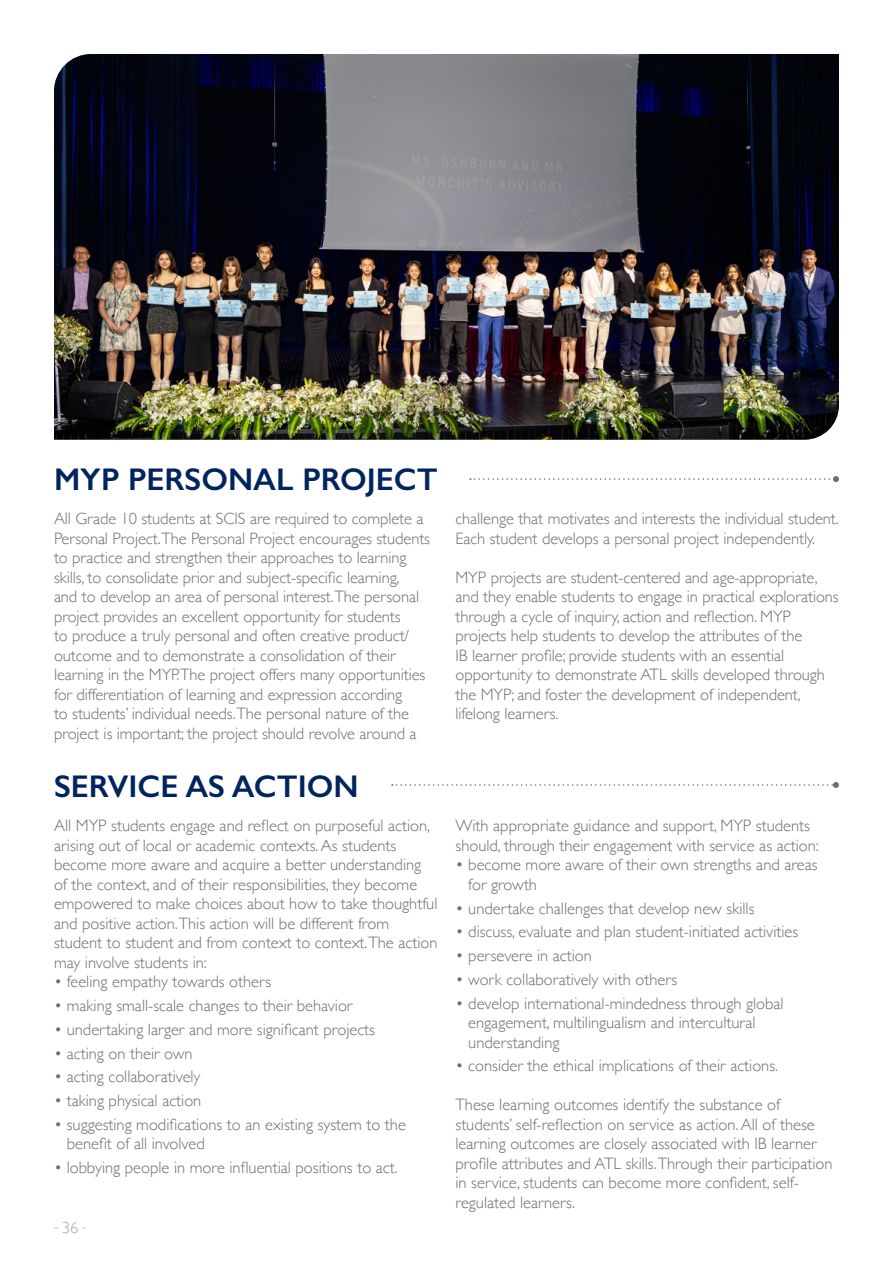
<style>
.page{position:relative;width:893px;height:1263px;background:#fff}
.page>*{position:absolute;margin:0;border:0;box-sizing:border-box;transform-origin:0 0}
.t1{font:600 31.5px "Gill Sans";color:#00245d}
.t2{font:300 16.5px/19.5px "Gill Sans";color:#6d6e71}
.t3{font:300 13.5px "Gill Sans";color:#a3a5a8}
.s1{font-size:16.5px}
</style>
<div class="page">
<svg style="left:470px;top:476px;width:369px;height:6px"></svg>
<svg style="left:392px;top:782px;width:447px;height:6px"></svg>
<img style="left:54px;top:54px;width:785px;height:386px">
<h1 class="t1" style="left:54px;top:460px;width:385px">MYP PERSONAL PROJECT</h1>
<p class="t2" style="left:54px;top:508px;width:378px">All Grade 10 students at SCIS are required to complete a Personal Project.The Personal Project encourages students to practice and strengthen their approaches to learning skills, to consolidate prior and subject-specific learning,<br>and to develop an area of personal interest.The personal project provides an excellent opportunity for students<br>to produce a truly personal and often creative product/ outcome and to demonstrate a consolidation of their learning in the MYP.The project offers many opportunities for differentiation of learning and expression according<br>to students’ individual needs.The personal nature of the project is important; the project should revolve around a</p>
<p class="t2" style="left:455px;top:508px;width:385px">challenge that motivates and interests the individual student.<br>Each student develops a personal project independently.</p>
<p class="t2" style="left:455px;top:567px;width:385px">MYP projects are student-centered and age-appropriate, and they enable students to engage in practical explorations through a cycle of inquiry, action and reflection. MYP projects help students to develop the attributes of the<br>IB learner profile; provide students with an essential opportunity to demonstrate ATL skills developed through the MYP; and foster the development of independent, lifelong learners.</p>
<h1 class="t1" style="left:54px;top:767px;width:306px">SERVICE AS ACTION</h1>
<p class="t2" style="left:54px;top:815px;width:385px">All MYP students engage and reflect on purposeful action, arising out of local or academic contexts. As students become more aware and acquire a better understanding of the context, and of their responsibilities, they become empowered to make choices about how to take thoughtful and positive action.This action will be different from student to student and from context to context.The action may involve students in:</p>
<p class="t2" style="left:54px;top:971px;width:219px">• feeling empathy towards others</p>
<p class="t2" style="left:54px;top:995px;width:300px">• making small-scale changes to their behavior</p>
<p class="t2" style="left:54px;top:1019px;width:323px">• undertaking larger and more significant projects</p>
<p class="t2" style="left:54px;top:1043px;width:140px">• acting on their own</p>
<p class="t2" style="left:54px;top:1066px;width:148px">• acting collaboratively</p>
<p class="t2" style="left:54px;top:1090px;width:149px">• taking physical action</p>
<p class="t2" style="left:67px;top:1114px;width:341px;text-indent:-13px">• suggesting modifications to an existing system to the benefit of all involved</p>
<p class="t2" style="left:54px;top:1157px;width:345px">• lobbying people in more influential positions to act.</p>
<p class="t3" style="left:54px;top:1216px;width:34px">- <span class="s1">36</span> -</p>
<p class="t2" style="left:455px;top:815px;width:365px">With appropriate guidance and support, MYP students should, through their engagement with service as action:</p>
<p class="t2" style="left:468px;top:854px;width:351px;text-indent:-13px">• become more aware of their own strengths and areas for growth</p>
<p class="t2" style="left:455px;top:898px;width:301px">• undertake challenges that develop new skills</p>
<p class="t2" style="left:455px;top:921px;width:344px">• discuss, evaluate and plan student-initiated activities</p>
<p class="t2" style="left:455px;top:945px;width:138px">• persevere in action</p>
<p class="t2" style="left:455px;top:969px;width:223px">• work collaboratively with others</p>
<p class="t2" style="left:468px;top:993px;width:317px;text-indent:-13px">• develop international-mindedness through global engagement, multilingualism and intercultural understanding</p>
<p class="t2" style="left:455px;top:1055px;width:324px">• consider the ethical implications of their actions.</p>
<p class="t2" style="left:455px;top:1094px;width:379px">These learning outcomes identify the substance of students’ self-reflection on service as action. All of these learning outcomes are closely associated with IB learner profile attributes and ATL skills.Through their participation in service, students can become more confident, self&shy;regulated learners.</p>
</div>
